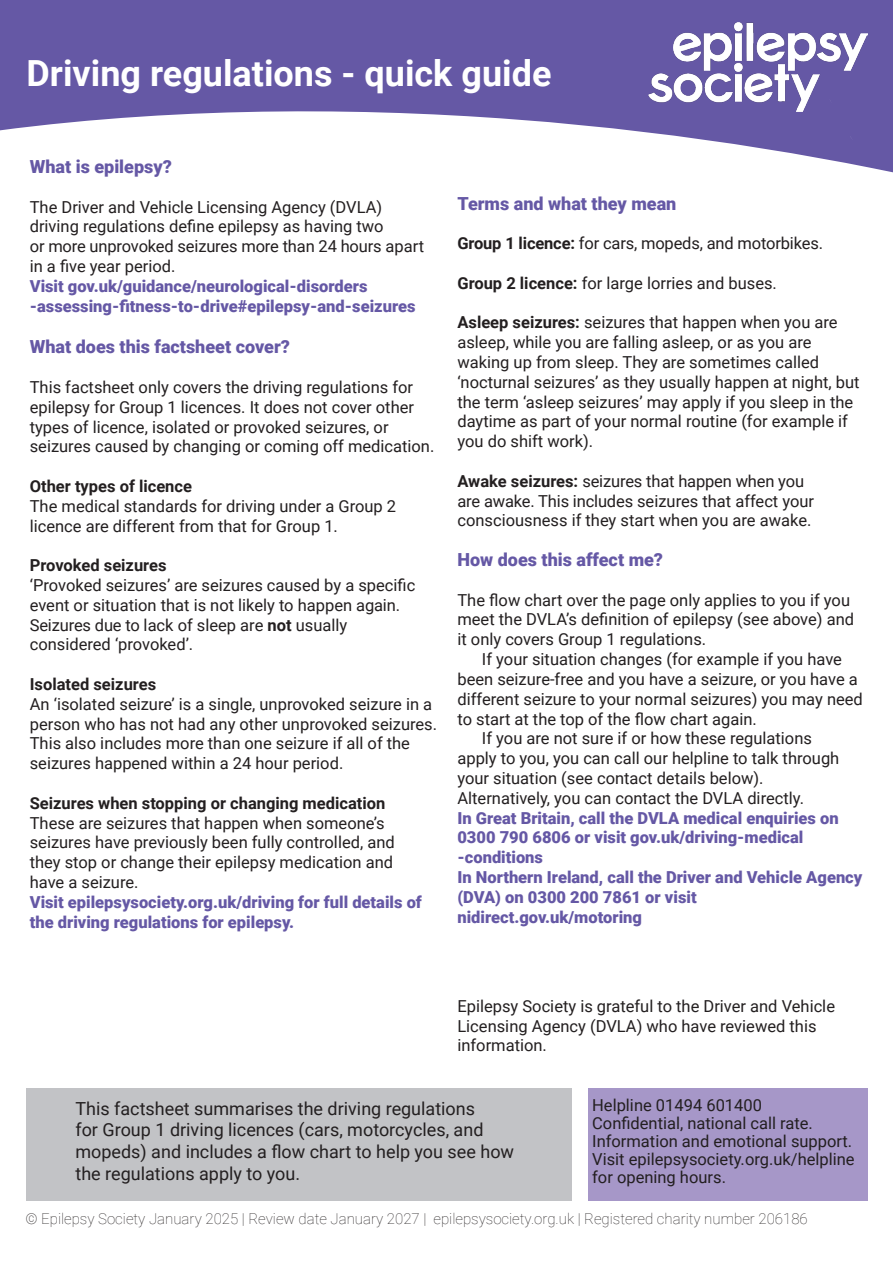
<style>
.page{position:relative;width:893px;height:1263px;background:#fff}
.page>*{position:absolute;margin:0;border:0;box-sizing:border-box;transform-origin:0 0}
.t1{font:700 36px "Roboto";color:#fff}
.t2{font:18px/21.6px "Roboto";color:#231f20}
.t3{font:900 18px "Roboto";color:#6558a5}
.t4{font:16.5px/19.8px "Roboto";color:#231f20}
.t5{font:900 16.5px/19.8px "Roboto";color:#6558a5}
.t6{font:700 16.5px "Roboto";color:#231f20}
.t7{font:100 15px "Roboto";color:#231f20}
.s1{font-weight:700}
</style>
<div class="page">
<svg style="left:0;top:0;width:893px;height:173px;fill:#6558a5"></svg>
<div style="left:26px;top:1089px;width:546px;height:112px;background:#c2c3c6"></div>
<div style="left:588px;top:1089px;width:279px;height:112px;background:#a697c8"></div>
<img style="left:649px;top:22px;width:218px;height:90px">
<h1 class="t1" style="left:27px;top:48px;width:526px">Driving regulations - quick guide</h1>
<p class="t3" style="left:30px;top:154px;width:144px">What is epilepsy?</p>
<p class="t4" style="left:30px;top:196px;width:396px">The Driver and Vehicle Licensing Agency (DVLA) driving regulations define epilepsy as having two<br>or more unprovoked seizures more than 24 hours apart in a five year period.</p>
<p class="t5" style="left:30px;top:276px;width:387px">Visit gov.uk/guidance/neurological-disorders -assessing-fitness-to-drive#epilepsy-and-seizures</p>
<p class="t3" style="left:30px;top:334px;width:262px">What does this factsheet cover?</p>
<p class="t4" style="left:30px;top:377px;width:406px">This factsheet only covers the driving regulations for epilepsy for Group 1 licences. It does not cover other types of licence, isolated or provoked seizures, or seizures caused by changing or coming off medication.</p>
<p class="t6" style="left:30px;top:475px;width:164px">Other types of licence</p>
<p class="t4" style="left:30px;top:495px;width:368px">The medical standards for driving under a Group 2 licence are different from that for Group 1.</p>
<p class="t6" style="left:30px;top:554px;width:138px">Provoked seizures</p>
<p class="t4" style="left:30px;top:575px;width:387px">‘Provoked seizures’ are seizures caused by a specific event or situation that is not likely to happen again.<br>Seizures due to lack of sleep are <span class="s1">not</span> usually considered ‘provoked’.</p>
<p class="t6" style="left:30px;top:673px;width:128px">Isolated seizures</p>
<p class="t4" style="left:30px;top:693px;width:409px">An ‘isolated seizure’ is a single, unprovoked seizure in a person who has not had any other unprovoked seizures.<br>This also includes more than one seizure if all of the seizures happened within a 24 hour period.</p>
<p class="t6" style="left:30px;top:791px;width:357px">Seizures when stopping or changing medication</p>
<p class="t4" style="left:30px;top:812px;width:366px">These are seizures that happen when someone’s seizures have previously been fully controlled, and they stop or change their epilepsy medication and have a seizure.</p>
<p class="t5" style="left:30px;top:891px;width:394px">Visit epilepsysociety.org.uk/driving for full details of the driving regulations for epilepsy.</p>
<p class="t3" style="left:457px;top:191px;width:220px">Terms and what they mean</p>
<p class="t4" style="left:457px;top:233px;width:367px"><span class="s1">Group 1 licence:</span> for cars, mopeds, and motorbikes.</p>
<p class="t4" style="left:457px;top:272px;width:321px"><span class="s1">Group 2 licence:</span> for large lorries and buses.</p>
<p class="t4" style="left:457px;top:312px;width:404px"><span class="s1">Asleep seizures:</span> seizures that happen when you are asleep, while you are falling asleep, or as you are waking up from sleep. They are sometimes called ‘nocturnal seizures’ as they usually happen at night, but the term ‘asleep seizures’ may apply if you sleep in the daytime as part of your normal routine (for example if you do shift work).</p>
<p class="t4" style="left:457px;top:470px;width:358px"><span class="s1">Awake seizures:</span> seizures that happen when you are awake. This includes seizures that affect your consciousness if they start when you are awake.</p>
<p class="t3" style="left:457px;top:547px;width:207px">How does this affect me?</p>
<p class="t4" style="left:457px;top:589px;width:398px">The flow chart over the page only applies to you if you meet the DVLA’s definition of epilepsy (see above) and it only covers Group 1 regulations.</p>
<p class="t4" style="left:482px;top:649px;width:362px">If your situation changes (for example if you have</p>
<p class="t4" style="left:457px;top:668px;width:402px">been seizure-free and you have a seizure, or you have a</p>
<p class="t4" style="left:457px;top:688px;width:407px">different seizure to your normal seizures) you may need</p>
<p class="t4" style="left:457px;top:708px;width:301px">to start at the top of the flow chart again.</p>
<p class="t4" style="left:482px;top:728px;width:331px">If you are not sure if or how these regulations</p>
<p class="t4" style="left:457px;top:748px;width:383px">apply to you, you can call our helpline to talk through</p>
<p class="t4" style="left:457px;top:767px;width:308px">your situation (see contact details below).</p>
<p class="t4" style="left:457px;top:787px;width:348px">Alternatively, you can contact the DVLA directly.</p>
<p class="t5" style="left:457px;top:807px;width:406px">In Great Britain, call the DVLA medical enquiries on 0300 790 6806 or visit gov.uk/driving-medical -conditions<br>In Northern Ireland, call the Driver and Vehicle Agency (DVA) on 0300 200 7861 or visit nidirect.gov.uk/motoring</p>
<p class="t4" style="left:457px;top:995px;width:379px">Epilepsy Society is grateful to the Driver and Vehicle<br>Licensing Agency (DVLA) who have reviewed this information.</p>
<p class="t4" style="left:592px;top:1096px;width:264px;line-height:18px">Helpline 01494 601400<br>Confidential, national call rate.<br>Information and emotional support.<br>Visit epilepsysociety.org.uk/helpline for opening hours.</p>
<p class="t2" style="left:75px;top:1097px;width:440px">This factsheet summarises the driving regulations<br>for Group 1 driving licences (cars, motorcycles, and mopeds) and includes a flow chart to help you see how the regulations apply to you.</p>
<p class="t7" style="left:26px;top:1208px;width:784px">© Epilepsy Society January 2025 | Review date January 2027 | epilepsysociety.org.uk | Registered charity number 206186</p>
</div>
